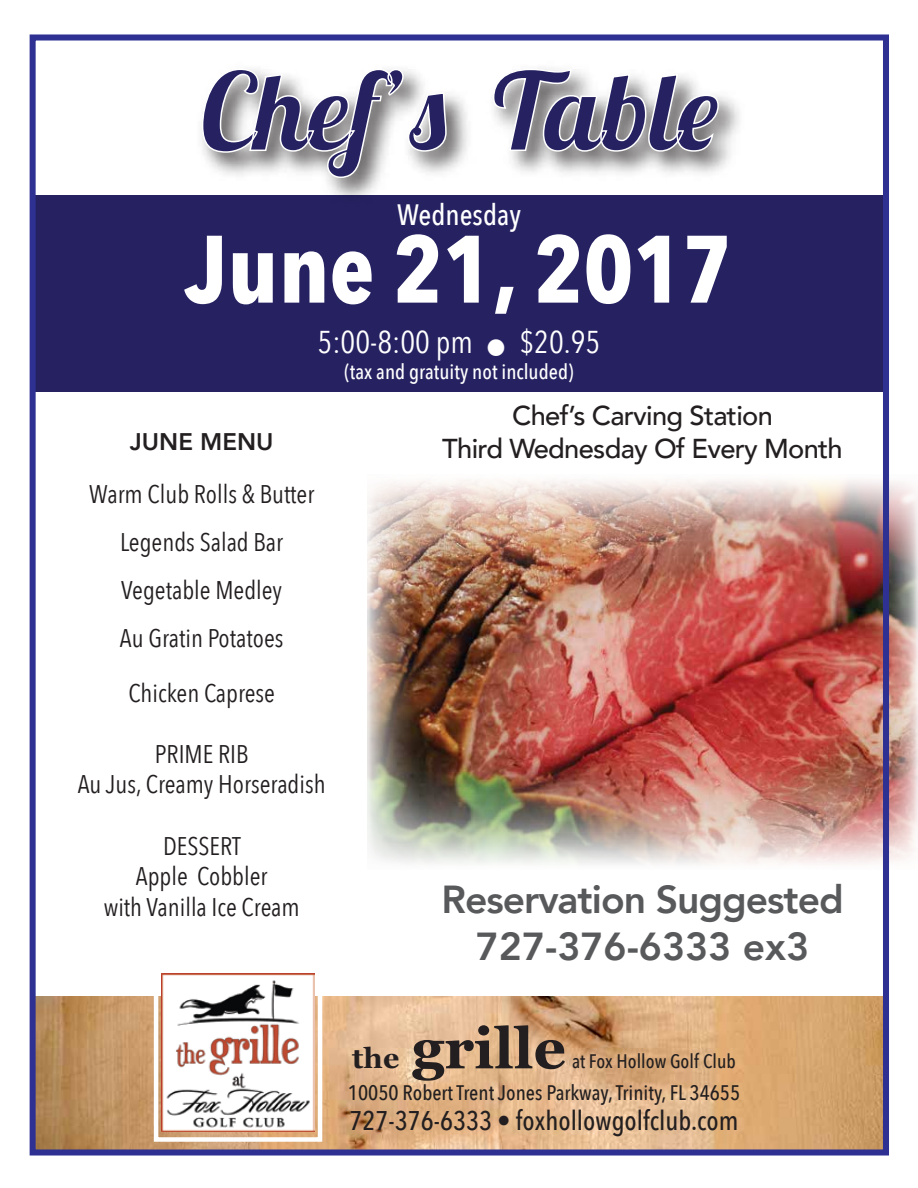
<style>
.page{position:relative;width:918px;height:1188px;background:#fff}
.page>*{position:absolute;margin:0;border:0;box-sizing:border-box;transform-origin:0 0}
.t1{font:108px "Lobster 1.4";color:#262262}
.t2{font:700 94.5px "Avenir Next Condensed";color:#fff}
.t3{font:700 57px "Georgia";color:#231f20}
.t4{font:800 39px/46.8px "Avenir";letter-spacing:-.025em;color:#58595b;text-align:center}
.t5{font:31.5px "Avenir Next Condensed";color:#fff}
.t6{font:500 29.4px "Avenir Next Condensed";color:#fff}
.t7{font:500 27.3px/32.7px "Avenir";letter-spacing:-.025em;color:#231f20;text-align:center}
.t8{font:500 27px "Avenir Next Condensed";color:#231f20}
.t9{font:25.5px/48px "Avenir Next Condensed";color:#231f20;text-align:center}
.t10{font:800 24px "Avenir";color:#231f20}
.t11{font:500 21px "Avenir Next Condensed";color:#231f20}
.t12{font:500 21px "Avenir Next Condensed";color:#fff}
.t13{font:500 19.5px "Avenir Next Condensed";color:#231f20}
.s1{font-size:46.5px}
.s2{font-size:28.5px}
</style>
<div class="page">
<div style="left:32px;top:195px;width:855px;height:197px;background:#262262"></div>
<img style="left:367px;top:480px;width:551px;height:384px">
<img style="left:37px;top:996px;width:845px;height:153px">
<div style="left:30px;top:34px;width:859px;height:1122px;border:6px solid #2e3092"></div>
<img style="left:162px;top:973px;width:152px;height:159px">
<div style="left:154px;top:963px;width:168px;height:179px;border:4px solid #fff"></div>
<img style="left:29px;top:43px;width:860px;height:185px">
<svg style="left:201px;top:68px;width:246px;height:111px"></svg>
<svg style="left:492px;top:67px;width:228px;height:85px"></svg>
<h1 class="t1" style="left:201px;top:42px;width:519px">Chef’s Table</h1>
<p class="t6" style="left:397px;top:197px;width:125px">Wednesday</p>
<h2 class="t2" style="left:186px;top:212px;width:548px">June 21, 2017</h2>
<p class="t5" style="left:318px;top:315px;width:284px">5:00-8:00 pm <span class="s1">•</span> $20.95</p>
<p class="t12" style="left:344px;top:358px;width:231px">(tax and gratuity not included)</p>
<p class="t10" style="left:130px;top:423px;width:145px">JUNE MENU</p>
<p class="t9" style="left:89px;top:469px;width:227px">Warm Club Rolls &amp; Butter<br>Legends Salad Bar<br>Vegetable Medley<br>Au Gratin Potatoes</p>
<p class="t9" style="left:128px;top:667px;width:148px">Chicken Caprese</p>
<p class="t9" style="left:78px;top:737px;width:249px;line-height:30.6px">PRIME RIB<br>Au Jus, Creamy Horseradish</p>
<p class="t9" style="left:104px;top:829px;width:198px;line-height:30.6px">DESSERT<br>Apple Cobbler<br>with Vanilla Ice Cream</p>
<p class="t7" style="left:442px;top:398px;width:402px">Chef’s Carving Station<br>Third Wednesday Of Every Month</p>
<h3 class="t4" style="left:441px;top:876px;width:404px">Reservation Suggested<br>727-376-6333 ex3</h3>
<h3 class="t3" style="left:352px;top:1006px;width:215px"><span class="s2">the</span> grille</h3>
<p class="t13" style="left:572px;top:1050px;width:165px">at Fox Hollow Golf Club</p>
<p class="t11" style="left:348px;top:1080px;width:394px">10050 Robert Trent Jones Parkway, Trinity, FL 34655</p>
<p class="t8" style="left:350px;top:1104px;width:390px">727-376-6333 • foxhollowgolfclub.com</p>
</div>
